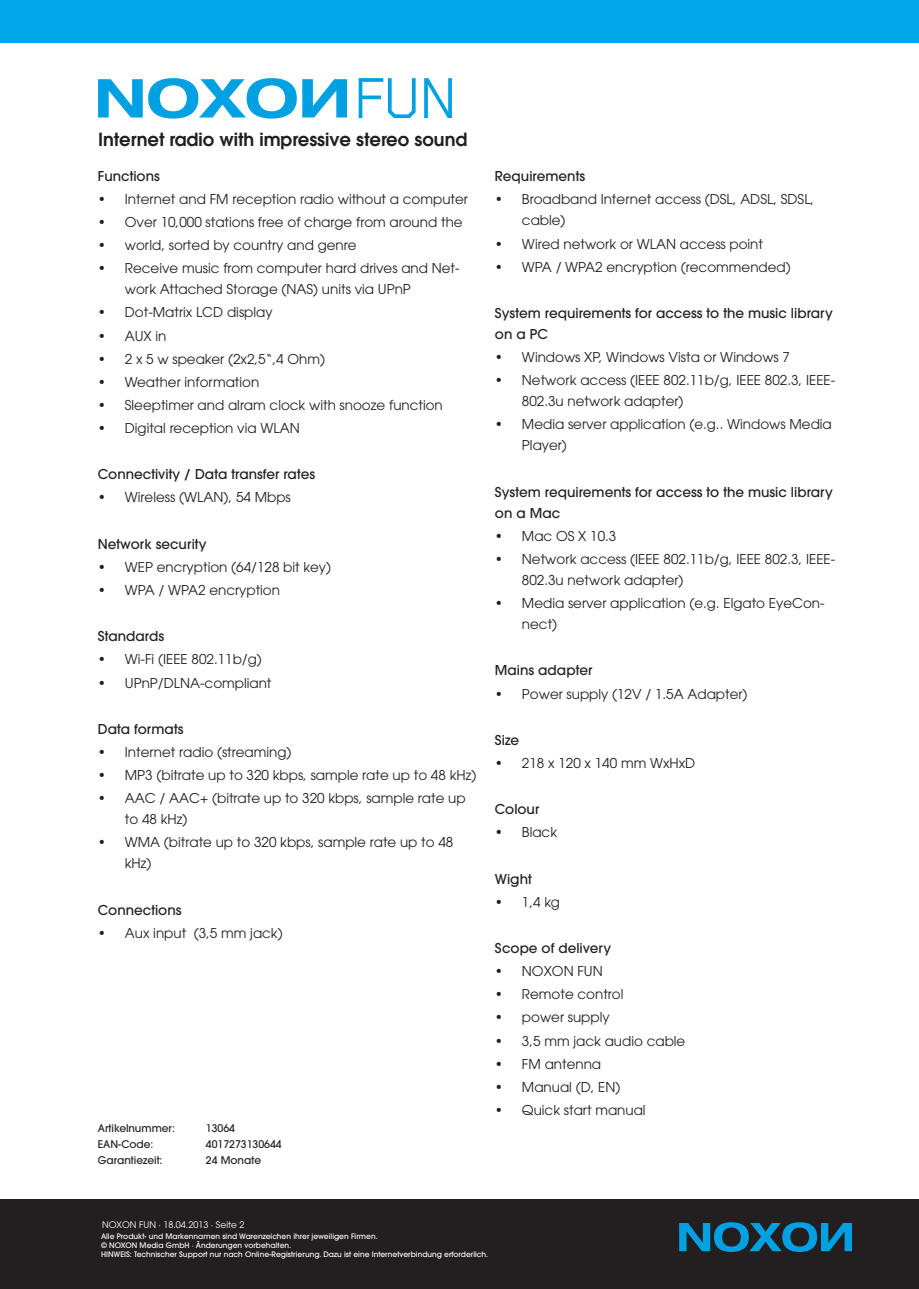
<style>
.page{position:relative;width:919px;height:1289px;background:#fff}
.page>*{position:absolute;margin:0;border:0;box-sizing:border-box;transform-origin:0 0}
.t1{font:57px "Bender";color:#00a1e3}
.t2{font:600 18px "ITC Avant Garde Pro";color:#231f20}
.t3{font:13.5px/21px "ITC Avant Garde Pro";color:#231f20}
.Texte_Aufzählung{font:500 13.5px/21px "ITC Avant Garde Pro";color:#231f20}
.Texte_Aufzählung-2{font:500 10.5px "ITC Avant Garde Pro";color:#231f20}
.t4{font:9px "ITC Avant Garde Pro";color:#fff}
.t5{font:500 7.5px/9px "ITC Avant Garde Pro";color:#fff}
</style>
<div class="page">
<div style="left:0;top:1199px;width:918px;height:89px;background:#231f20"></div>
<svg style="left:679px;top:1222px;width:172px;height:29px"></svg>
<div style="left:0;top:0;width:918px;height:43px;background:#00a7e9"></div>
<svg style="left:98px;top:78px;width:249px;height:41px"></svg>
<h1 class="t1" style="left:354px;top:64px;width:104px">FUN</h1>
<p class="t2" style="left:98px;top:128px;width:371px">Internet radio with impressive stereo sound</p>
<p class="Texte_Aufzählung" style="left:98px;top:165px;width:64px">Functions</p>
<p class="t3" style="left:98px;top:188px;width:371px">• Internet and FM reception radio without a computer</p>
<p class="t3" style="left:98px;top:211px;width:366px">• Over 10,000 stations free of charge from around the</p>
<p class="t3" style="left:98px;top:234px;width:260px">• world, sorted by country and genre</p>
<p class="t3" style="left:125px;top:257px;width:336px;text-indent:-27px">• Receive music from computer hard drives and Net&shy;work Attached Storage (NAS) units via UPnP</p>
<p class="t3" style="left:98px;top:302px;width:176px">• Dot-Matrix LCD display</p>
<p class="t3" style="left:98px;top:325px;width:70px">• AUX in</p>
<p class="t3" style="left:98px;top:348px;width:229px">• 2 x 5 w speaker (2x2,5“,4 Ohm)</p>
<p class="t3" style="left:98px;top:371px;width:163px">• Weather information</p>
<p class="t3" style="left:98px;top:394px;width:346px">• Sleeptimer and alram clock with snooze function</p>
<p class="t3" style="left:98px;top:417px;width:203px">• Digital reception via WLAN</p>
<p class="Texte_Aufzählung" style="left:98px;top:464px;width:219px">Connectivity / Data transfer rates</p>
<p class="t3" style="left:98px;top:487px;width:194px">• Wireless (WLAN), 54 Mbps</p>
<p class="Texte_Aufzählung" style="left:98px;top:533px;width:110px">Network security</p>
<p class="t3" style="left:98px;top:556px;width:235px">• WEP encryption (64/128 bit key)</p>
<p class="t3" style="left:98px;top:579px;width:184px">• WPA / WPA2 encryption</p>
<p class="Texte_Aufzählung" style="left:98px;top:625px;width:68px">Standards</p>
<p class="t3" style="left:98px;top:648px;width:165px">• Wi-Fi (IEEE 802.11b/g)</p>
<p class="t3" style="left:98px;top:672px;width:175px">• UPnP/DLNA-compliant</p>
<p class="Texte_Aufzählung" style="left:98px;top:718px;width:87px">Data formats</p>
<p class="t3" style="left:98px;top:741px;width:195px">• Internet radio (streaming)</p>
<p class="t3" style="left:98px;top:764px;width:380px">• MP3 (bitrate up to 320 kbps, sample rate up to 48 kHz)</p>
<p class="t3" style="left:125px;top:787px;width:342px;text-indent:-27px">• AAC / AAC+ (bitrate up to 320 kbps, sample rate up to 48 kHz)</p>
<p class="t3" style="left:125px;top:831px;width:330px;text-indent:-27px">• WMA (bitrate up to 320 kbps, sample rate up to 48 kHz)</p>
<p class="Texte_Aufzählung" style="left:98px;top:899px;width:85px">Connections</p>
<p class="t3" style="left:98px;top:922px;width:186px">• Aux input (3,5 mm jack)</p>
<p class="Texte_Aufzählung-2" style="left:98px;top:1121px;width:79px">Artikelnummer:</p>
<p class="Texte_Aufzählung-2" style="left:206px;top:1121px;width:31px">13064</p>
<p class="Texte_Aufzählung-2" style="left:98px;top:1137px;width:57px">EAN-Code:</p>
<p class="Texte_Aufzählung-2" style="left:206px;top:1137px;width:77px">4017273130644</p>
<p class="Texte_Aufzählung-2" style="left:98px;top:1153px;width:66px">Garantiezeit:</p>
<p class="Texte_Aufzählung-2" style="left:206px;top:1153px;width:57px">24 Monate</p>
<p class="Texte_Aufzählung" style="left:495px;top:166px;width:92px">Requirements</p>
<p class="t3" style="left:522px;top:189px;width:294px;text-indent:-27px">• Broadband Internet access (DSL, ADSL, SDSL, cable)</p>
<p class="t3" style="left:495px;top:233px;width:270px">• Wired network or WLAN access point</p>
<p class="t3" style="left:495px;top:256px;width:297px">• WPA / WPA2 encryption (recommended)</p>
<p class="Texte_Aufzählung" style="left:495px;top:302px;width:339px">System requirements for access to the music library on a PC</p>
<p class="t3" style="left:495px;top:346px;width:296px">• Windows XP, Windows Vista or Windows 7</p>
<p class="t3" style="left:522px;top:369px;width:315px;text-indent:-27px">• Network access (IEEE 802.11b/g, IEEE 802.3, IEEE-<br>802.3u network adapter)</p>
<p class="t3" style="left:522px;top:414px;width:311px;text-indent:-27px">• Media server application (e.g.. Windows Media<br>Player)</p>
<p class="Texte_Aufzählung" style="left:495px;top:481px;width:339px">System requirements for access to the music library on a Mac</p>
<p class="t3" style="left:495px;top:525px;width:123px">• Mac OS X 10.3</p>
<p class="t3" style="left:522px;top:548px;width:315px;text-indent:-27px">• Network access (IEEE 802.11b/g, IEEE 802.3, IEEE-<br>802.3u network adapter)</p>
<p class="t3" style="left:522px;top:592px;width:304px;text-indent:-27px">• Media server application (e.g. Elgato EyeCon&shy;nect)</p>
<p class="Texte_Aufzählung" style="left:495px;top:659px;width:99px">Mains adapter</p>
<p class="t3" style="left:495px;top:683px;width:254px">• Power supply (12V / 1.5A Adapter)</p>
<p class="Texte_Aufzählung" style="left:495px;top:729px;width:26px">Size</p>
<p class="t3" style="left:495px;top:752px;width:202px">• 218 x 120 x 140 mm WxHxD</p>
<p class="Texte_Aufzählung" style="left:495px;top:798px;width:46px">Colour</p>
<p class="t3" style="left:495px;top:821px;width:64px">• Black</p>
<p class="Texte_Aufzählung" style="left:495px;top:868px;width:38px">Wight</p>
<p class="t3" style="left:495px;top:891px;width:67px">• 1,4 kg</p>
<p class="Texte_Aufzählung" style="left:495px;top:937px;width:118px">Scope of delivery</p>
<p class="t3" style="left:495px;top:960px;width:109px">• NOXON FUN</p>
<p class="t3" style="left:495px;top:983px;width:130px">• Remote control</p>
<p class="t3" style="left:495px;top:1006px;width:116px">• power supply</p>
<p class="t3" style="left:495px;top:1029px;width:192px">• 3,5 mm jack audio cable</p>
<p class="t3" style="left:495px;top:1053px;width:108px">• FM antenna</p>
<p class="t3" style="left:495px;top:1076px;width:127px">• Manual (D, EN)</p>
<p class="t3" style="left:495px;top:1099px;width:152px">• Quick start manual</p>
<p class="t4" style="left:102px;top:1219px;width:144px">NOXON FUN · 18.04.2013 · Seite 2</p>
<p class="t5" style="left:101px;top:1231px;width:389px">Alle Produkt- und Markennamen sind Warenzeichen ihrer jeweiligen Firmen.<br>© NOXON Media GmbH · Änderungen vorbehalten.<br>HINWEIS: Technischer Support nur nach Online-Registrierung. Dazu ist eine Internetverbindung erforderlich.</p>
</div>
